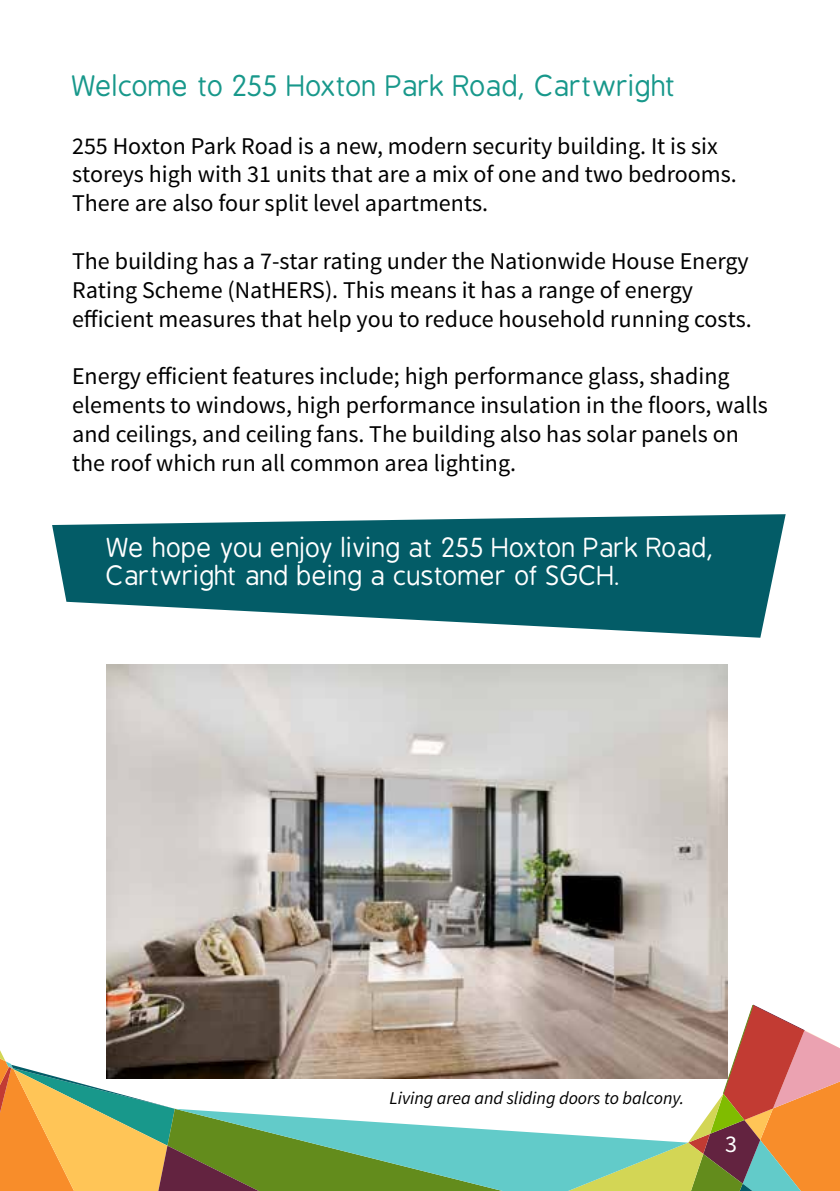
<style>
.page{position:relative;width:840px;height:1191px;background:#fff}
.page>*{position:absolute;margin:0;border:0;box-sizing:border-box;transform-origin:0 0}
.t1{font:28px "B Preplay";color:#18988b}
.t2{font:26px/28px "B Preplay";color:#fff}
.t3{font:24px/28.8px "Source Sans Pro";color:#000}
.t4{font:24px "Source Sans Pro";color:#fff}
.t5{font:italic 18px "Source Sans Pro";color:#000}
</style>
<div class="page">
<svg style="left:567px;top:1005px;width:272px;height:186px"></svg>
<svg style="left:502px;top:1108px;width:185px;height:83px"></svg>
<svg style="left:0;top:1050px;width:502px;height:141px"></svg>
<img style="left:107px;top:665px;width:619px;height:413px">
<svg style="left:52px;top:514px;width:733px;height:123px;fill:#035c67"></svg>
<p class="t1" style="left:72px;top:71px;width:606px">Welcome to 255 Hoxton Park Road, Cartwright</p>
<p class="t3" style="left:72px;top:132px;width:666px">255 Hoxton Park Road is a new, modern security building. It is six storeys high with 31 units that are a mix of one and two bedrooms.<br>There are also four split level apartments.</p>
<p class="t3" style="left:72px;top:247px;width:681px">The building has a 7-star rating under the Nationwide House Energy<br>Rating Scheme (NatHERS). This means it has a range of energy efficient measures that help you to reduce household running costs.</p>
<p class="t3" style="left:72px;top:362px;width:697px">Energy efficient features include; high performance glass, shading elements to windows, high performance insulation in the floors, walls and ceilings, and ceiling fans. The building also has solar panels on the roof which run all common area lighting.</p>
<p class="t2" style="left:107px;top:535px;width:609px">We hope you enjoy living at 255 Hoxton Park Road,<br>Cartwright and being a customer of SGCH.</p>
<p class="t5" style="left:389px;top:1087px;width:296px">Living area and sliding doors to balcony.</p>
<p class="t4" style="left:724px;top:1129px;width:13px">3</p>
</div>
